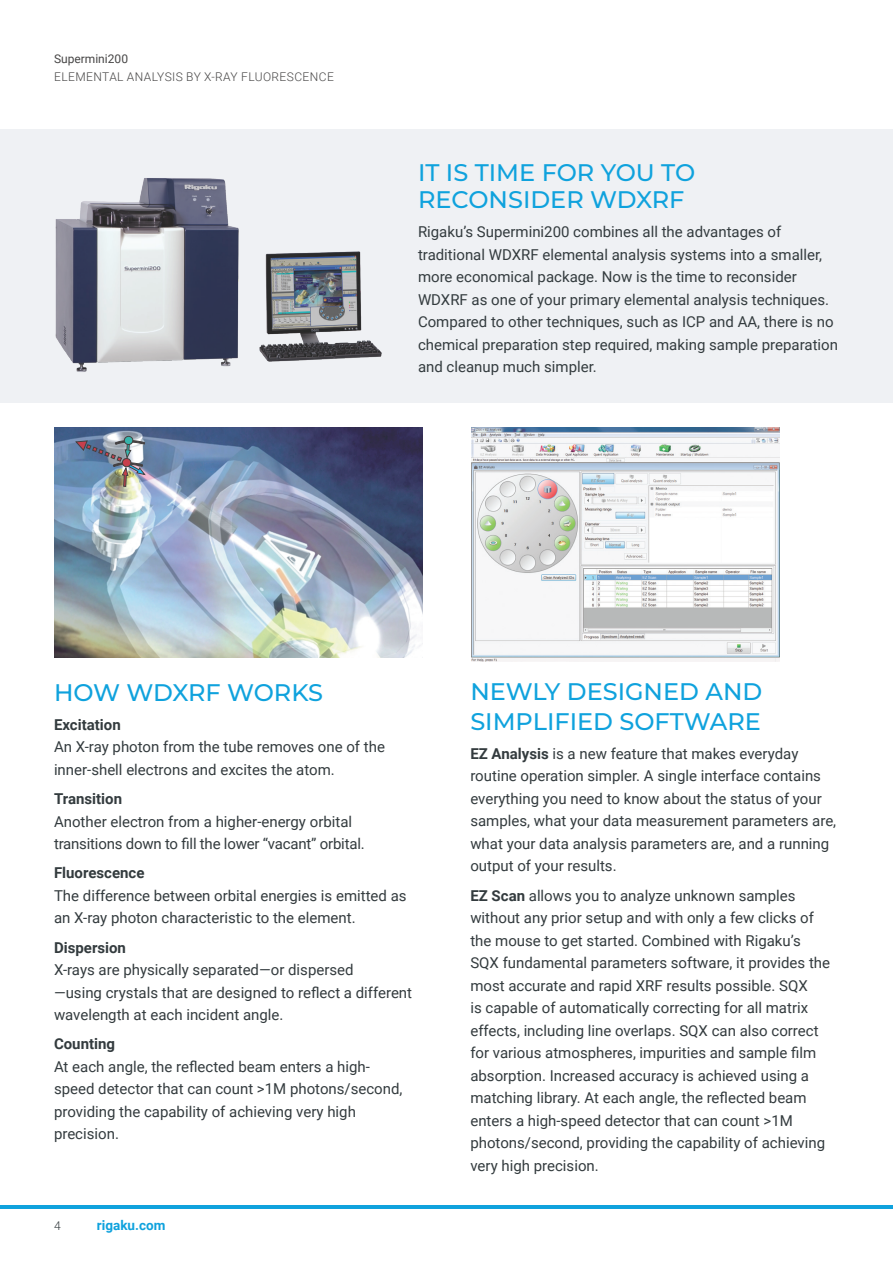
<style>
.page{position:relative;width:893px;height:1263px;background:#fff}
.page>*{position:absolute;margin:0;border:0;box-sizing:border-box;transform-origin:0 0}
.Header_1_-_Rigaku_Bl{font:500 24px/27px "Montserrat";color:#0fa2dd}
.Copy__Roboto_-_10_15{font:15px/22.5px "Roboto";color:#333b3e}
.t1{font:700 13.5px "Roboto";color:#0fa2dd}
.t2{font:300 12px "Roboto";letter-spacing:.035em;color:#474646}
.t3{font:12px "Roboto";color:#474646}
.t4{font:300 12px "Roboto";color:#333b3e}
.s1{font-weight:700}
</style>
<div class="page">
<hr style="left:0;top:1205px;width:893px;height:4px;background:#0fa2dd">
<div style="left:0;top:130px;width:892px;height:273px;background:#eff1f4"></div>
<img style="left:55px;top:178px;width:327px;height:194px">
<img style="left:471px;top:428px;width:308px;height:233px">
<img style="left:54px;top:428px;width:368px;height:230px">
<img style="left:75px;top:439px;width:71px;height:48px">
<div style="left:124px;top:436px;width:9px;height:9px;background:#36b4ab;border:1px solid #231f20;border-radius:50%"></div>
<div style="left:122px;top:458px;width:9px;height:9px;background:#c73f4c;border:1px solid #231f20;border-radius:50%"></div>
<p class="t3" style="left:54px;top:50px;width:76px">Supermini200</p>
<p class="t2" style="left:54px;top:68px;width:281px">ELEMENTAL ANALYSIS BY X-RAY FLUORESCENCE</p>
<p class="Header_1_-_Rigaku_Bl" style="left:418px;top:158px;width:279px">IT IS TIME FOR YOU TO<br>RECONSIDER WDXRF</p>
<p class="Copy__Roboto_-_10_15" style="left:418px;top:220px;width:422px">Rigaku’s Supermini200 combines all the advantages of traditional WDXRF elemental analysis systems into a smaller, more economical package. Now is the time to reconsider WDXRF as one of your primary elemental analysis techniques.<br>Compared to other techniques, such as ICP and AA, there is no chemical preparation step required, making sample preparation and cleanup much simpler.</p>
<p class="Header_1_-_Rigaku_Bl" style="left:54px;top:678px;width:271px">HOW WDXRF WORKS</p>
<p class="Copy__Roboto_-_10_15" style="left:54px;top:713px;width:332px"><span class="s1">Excitation<br></span>An X-ray photon from the tube removes one of the inner-shell electrons and excites the atom.</p>
<p class="Copy__Roboto_-_10_15" style="left:54px;top:787px;width:312px"><span class="s1">Transition<br></span>Another electron from a higher-energy orbital transitions down to fill the lower “vacant” orbital.</p>
<p class="Copy__Roboto_-_10_15" style="left:54px;top:861px;width:354px"><span class="s1">Fluorescence<br></span>The difference between orbital energies is emitted as an X-ray photon characteristic to the element.</p>
<p class="Copy__Roboto_-_10_15" style="left:54px;top:935px;width:360px"><span class="s1">Dispersion<br></span>X-rays are physically separated—or dispersed<br>—using crystals that are designed to reflect a different wavelength at each incident angle.</p>
<p class="Copy__Roboto_-_10_15" style="left:54px;top:1032px;width:350px"><span class="s1">Counting<br></span>At each angle, the reflected beam enters a high&shy;speed detector that can count &gt;1M photons/second, providing the capability of achieving very high precision.</p>
<p class="t4" style="left:54px;top:1217px;width:8px">4</p>
<p class="t1" style="left:97px;top:1215px;width:70px">rigaku.com</p>
<p class="Header_1_-_Rigaku_Bl" style="left:470px;top:675px;width:293px;line-height:30px">NEWLY DESIGNED AND<br>SIMPLIFIED SOFTWARE</p>
<p class="Copy__Roboto_-_10_15" style="left:470px;top:742px;width:367px"><span class="s1">EZ Analysis</span> is a new feature that makes everyday routine operation simpler. A single interface contains everything you need to know about the status of your samples, what your data measurement parameters are, what your data analysis parameters are, and a running output of your results.</p>
<p class="Copy__Roboto_-_10_15" style="left:470px;top:883px;width:361px"><span class="s1">EZ Scan</span> allows you to analyze unknown samples without any prior setup and with only a few clicks of the mouse to get started. Combined with Rigaku’s SQX fundamental parameters software, it provides the most accurate and rapid XRF results possible. SQX<br>is capable of automatically correcting for all matrix effects, including line overlaps. SQX can also correct for various atmospheres, impurities and sample film absorption. Increased accuracy is achieved using a matching library. At each angle, the reflected beam enters a high-speed detector that can count &gt;1M photons/second, providing the capability of achieving very high precision.</p>
</div>
